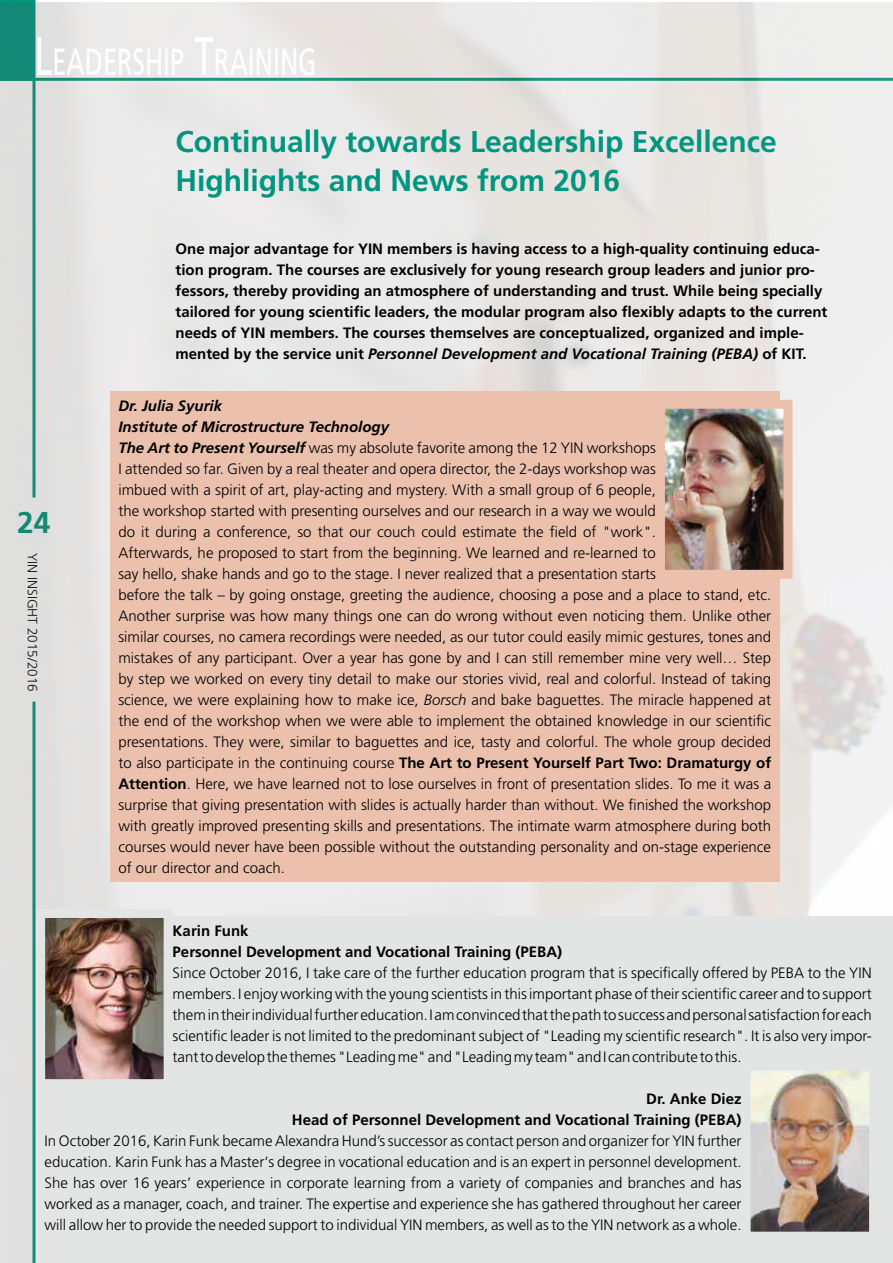
<style>
.page{position:relative;width:893px;height:1263px;background:#fff}
.page>*{position:absolute;margin:0;border:0;box-sizing:border-box;transform-origin:0 0}
.t1{font:37.8px "Frutiger LT Std";color:#fff;scale:.67 1}
.t2{font:700 30px/39px "Frutiger LT Std";color:#00957e}
.t3{font:300 15px/21px "Frutiger LT Std";color:#000;text-align:justify}
.t4{font:700 15px/21px "Frutiger LT Std";color:#000}
.t5{font:300 13.5px "Frutiger LT Std";color:#000}
.s1{font-size:54px}
.s2{font-style:italic}
.s3{font-weight:700;font-style:italic}
.s4{font-weight:700}
</style>
<div class="page">
<div style="left:0;top:0;width:34px;height:81px;background:#00957e"></div>
<hr style="left:33px;top:0;width:3px;height:497px;background:#00957e">
<img style="left:0;top:2px;width:893px;height:1261px">
<div style="left:110px;top:391px;width:670px;height:491px;background:#ebc0ad"></div>
<div style="left:36px;top:916px;width:857px;height:347px;background:#e3e4e4"></div>
<img style="left:46px;top:919px;width:117px;height:159px">
<div style="left:36px;top:909px;width:137px;height:179px;border:9px solid #e3e4e4"></div>
<img style="left:666px;top:410px;width:116px;height:159px">
<div style="left:656px;top:400px;width:136px;height:179px;border:9px solid #ebc0ad"></div>
<img style="left:752px;top:1071px;width:116px;height:160px">
<h1 class="t1" style="left:35px;top:40px;width:422px"><span class="s1">L</span>EADERSHIP <span class="s1">T</span>RAINING</h1>
<h2 class="t2" style="left:176px;top:122px;width:603px">Continually towards Leadership Excellence<br>Highlights and News from 2016</h2>
<h2 class="t2" style="left:17px;top:503px;width:35px">24</h2>
<p class="t5" style="left:40px;top:553px;width:140px;rotate:90deg">YIN INSIGHT 2015/2016</p>
<p class="t4" style="left:176px;top:238px;width:653px">One major advantage for YIN members is having access to a high-quality continuing educa&shy;tion program. The courses are exclusively for young research group leaders and junior pro&shy;fessors, thereby providing an atmosphere of understanding and trust. While being specially tailored for young scientific leaders, the modular program also flexibly adapts to the current needs of YIN members. The courses themselves are conceptualized, organized and imple&shy;mented by the service unit <span class="s2">Personnel Development and Vocational Training (PEBA)</span> of KIT.</p>
<p class="t3" style="left:118px;top:396px;width:654px;text-align:left"><span class="s3">Dr. Julia Syurik<br>Institute of Microstructure Technology<br>The Art to Present Yourself</span> was my absolute favorite among the 12 YIN workshops<br>I attended so far. Given by a real theater and opera director, the 2-days workshop was<br>imbued with a spirit of art, play-acting and mystery. With a small group of 6 people,<br>the workshop started with presenting ourselves and our research in a way we would<br>do it during a conference, so that our couch could estimate the field of "work".<br>Afterwards, he proposed to start from the beginning. We learned and re-learned to<br>say hello, shake hands and go to the stage. I never realized that a presentation starts<br>before the talk – by going onstage, greeting the audience, choosing a pose and a place to stand, etc.<br>Another surprise was how many things one can do wrong without even noticing them. Unlike other similar courses, no camera recordings were needed, as our tutor could easily mimic gestures, tones and mistakes of any participant. Over a year has gone by and I can still remember mine very well… Step by step we worked on every tiny detail to make our stories vivid, real and colorful. Instead of taking science, we were explaining how to make ice, <span class="s2">Borsch</span> and bake baguettes. The miracle happened at the end of the workshop when we were able to implement the obtained knowledge in our scientific presentations. They were, similar to baguettes and ice, tasty and colorful. The whole group decided to also participate in the continuing course <span class="s4">The Art to Present Yourself Part Two: Dramaturgy of Attention</span>. Here, we have learned not to lose ourselves in front of presentation slides. To me it was a surprise that giving presentation with slides is actually harder than without. We finished the workshop with greatly improved presenting skills and presentations. The intimate warm atmosphere during both courses would never have been possible without the outstanding personality and on-stage experience of our director and coach.</p>
<p class="t4" style="left:173px;top:920px;width:391px">Karin Funk<br>Personnel Development and Vocational Training (PEBA)</p>
<p class="t3" style="left:173px;top:963px;width:701px">Since October 2016, I take care of the further education program that is specifically offered by PEBA to the YIN members. I enjoy working with the young scientists in this important phase of their scientific career and to support them in their individual further education. I am convinced that the path to success and personal satisfaction for each scientific leader is not limited to the predominant subject of "Leading my scientific research". It is also very impor&shy;tant to develop the themes "Leading me" and "Leading my team" and I can contribute to this.</p>
<p class="t4" style="left:292px;top:1088px;width:451px;text-align:right">Dr. Anke Diez<br>Head of Personnel Development and Vocational Training (PEBA)</p>
<p class="t3" style="left:45px;top:1131px;width:698px">In October 2016, Karin Funk became Alexandra Hund’s successor as contact person and organizer for YIN further education. Karin Funk has a Master‘s degree in vocational education and is an expert in personnel development.<br>She has over 16 years’ experience in corporate learning from a variety of companies and branches and has worked as a manager, coach, and trainer. The expertise and experience she has gathered throughout her career will allow her to provide the needed support to individual YIN members, as well as to the YIN network as a whole.</p>
</div>
